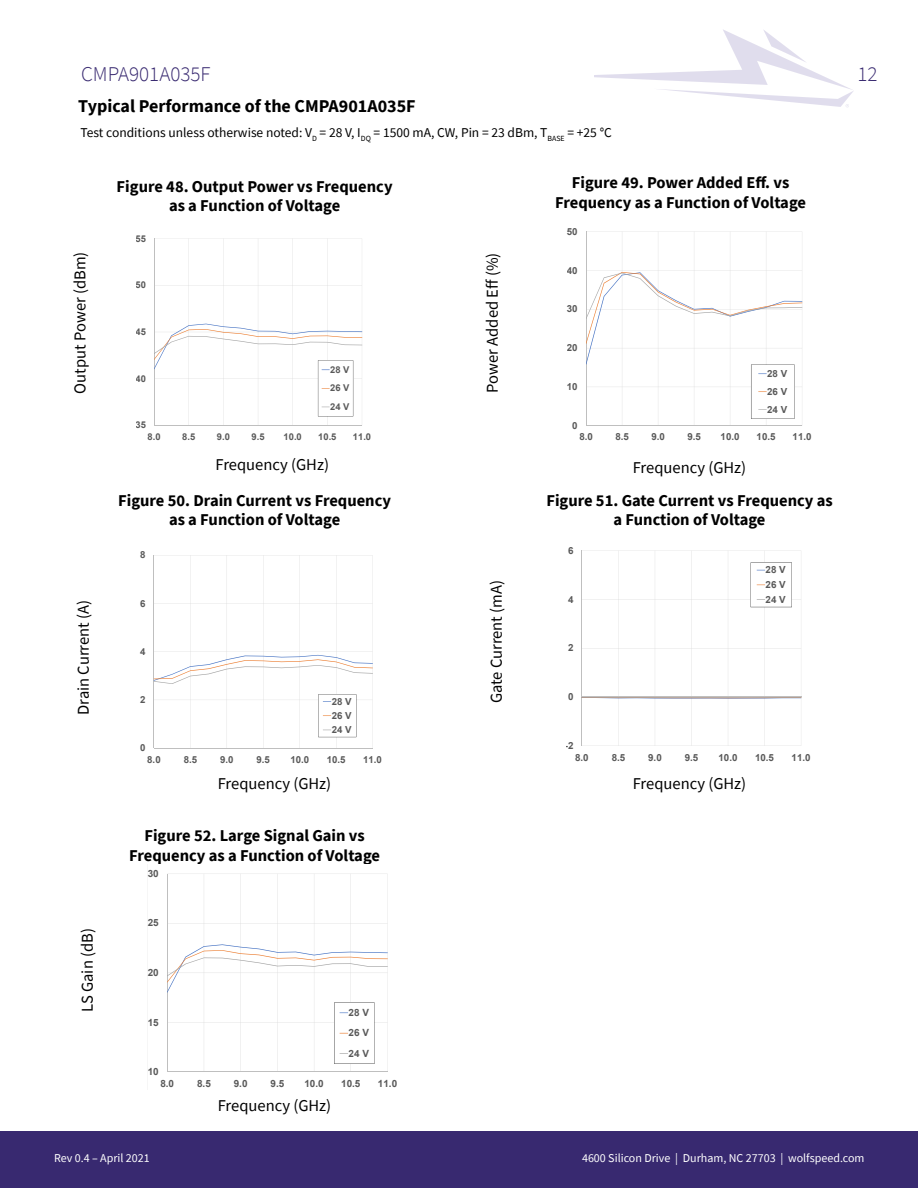
<style>
.page{position:relative;width:918px;height:1188px;background:#fff}
.page>*{position:absolute;margin:0;border:0;box-sizing:border-box;transform-origin:0 0}
.t1{font:300 21px "Source Sans Pro";color:#382970}
.Section{font:700 18px "Source Sans Pro";color:#000}
.t2{font:700 16.5px/19.8px "Source Sans Pro";color:#000;text-align:center}
.t3{font:16.5px "Source Sans Pro";color:#000}
.t4{font:13.5px "Source Sans Pro";color:#000}
.t5{font:12px "Source Sans Pro";color:#fff}
.t6{font:700 9.9px/20.4px "Arial";color:#595959;text-align:justify}
.t7{font:700 9.75px/18px "Arial";color:#595959;text-align:justify}
.t8{font:700 9.6px/14.2px "Arial";color:#595959;text-align:justify}
.t9{font:700 9.3px/18.6px "Arial";color:#595959;text-align:justify}
</style>
<div class="page">
<svg style="left:594px;top:29px;width:259px;height:78px"></svg>
<div style="left:0;top:1131px;width:918px;height:57px;background:#382970"></div>
<svg style="left:154px;top:238px;width:209px;height:188px"></svg>
<svg style="left:586px;top:231px;width:217px;height:195px"></svg>
<svg style="left:581px;top:550px;width:221px;height:196px"></svg>
<svg style="left:167px;top:873px;width:221px;height:199px"></svg>
<svg style="left:153px;top:555px;width:220px;height:194px"></svg>
<p class="t1" style="left:81px;top:61px;width:131px">CMPA901A035F</p>
<p class="t1" style="left:857px;top:61px;width:22px">12</p>
<p class="Section" style="left:78px;top:94px;width:339px">Typical Performance of the CMPA901A035F</p>
<p class="t4" style="left:80px;top:124px;width:533px">Test conditions unless otherwise noted: V<sub>D</sub> = 28 V, I<sub>DQ</sub> = 1500 mA, CW, Pin = 23 dBm, T<sub>BASE</sub> = +25 °C</p>
<p class="t2" style="left:117px;top:176px;width:277px">Figure 48. Output Power vs Frequency as a Function of Voltage</p>
<p class="t2" style="left:555px;top:172px;width:252px">Figure 49. Power Added Eff. vs<br>Frequency as a Function of Voltage</p>
<p class="t3" style="left:69px;top:394px;width:143px;rotate:-90deg">Output Power (dBm)</p>
<p class="t3" style="left:73px;top:715px;width:116px;rotate:-90deg">Drain Current (A)</p>
<p class="t3" style="left:77px;top:1012px;width:85px;rotate:-90deg">LS Gain (dB)</p>
<p class="t9" style="left:136px;top:229px;width:12px">55</p>
<p class="t9" style="left:136px;top:276px;width:12px">50</p>
<p class="t9" style="left:136px;top:323px;width:12px">45</p>
<p class="t9" style="left:136px;top:369px;width:12px">40</p>
<p class="t9" style="left:136px;top:416px;width:12px">35</p>
<p class="t9" style="left:330px;top:360px;width:21px">28 V 26 V 24 V</p>
<p class="t9" style="left:148px;top:427px;width:15px">8.0</p>
<p class="t9" style="left:182px;top:427px;width:15px">8.5</p>
<p class="t9" style="left:217px;top:427px;width:15px">9.0</p>
<p class="t9" style="left:252px;top:427px;width:15px">9.5</p>
<p class="t9" style="left:284px;top:427px;width:20px">10.0</p>
<p class="t9" style="left:318px;top:427px;width:20px">10.5</p>
<p class="t9" style="left:353px;top:427px;width:20px">11.0</p>
<p class="t3" style="left:216px;top:454px;width:115px">Frequency (GHz)</p>
<p class="t2" style="left:118px;top:490px;width:274px">Figure 50. Drain Current vs Frequency as a Function of Voltage</p>
<p class="t8" style="left:140px;top:548px;width:7px">8</p>
<p class="t8" style="left:140px;top:596px;width:7px">6</p>
<p class="t8" style="left:140px;top:644px;width:7px">4</p>
<p class="t8" style="left:140px;top:693px;width:7px">2</p>
<p class="t8" style="left:140px;top:741px;width:7px">0</p>
<p class="t8" style="left:332px;top:694px;width:21px">28 V 26 V 24 V</p>
<p class="t8" style="left:147px;top:752px;width:15px">8.0</p>
<p class="t8" style="left:184px;top:752px;width:15px">8.5</p>
<p class="t8" style="left:220px;top:752px;width:15px">9.0</p>
<p class="t8" style="left:257px;top:752px;width:15px">9.5</p>
<p class="t8" style="left:290px;top:752px;width:20px">10.0</p>
<p class="t8" style="left:327px;top:752px;width:20px">10.5</p>
<p class="t8" style="left:363px;top:752px;width:20px">11.0</p>
<p class="t3" style="left:218px;top:773px;width:115px">Frequency (GHz)</p>
<p class="t2" style="left:129px;top:825px;width:252px">Figure 52. Large Signal Gain vs<br>Frequency as a Function of Voltage</p>
<p class="t6" style="left:148px;top:863px;width:13px">30</p>
<p class="t6" style="left:148px;top:913px;width:13px">25</p>
<p class="t6" style="left:148px;top:962px;width:13px">20</p>
<p class="t6" style="left:148px;top:1012px;width:13px">15</p>
<p class="t6" style="left:148px;top:1061px;width:13px">10</p>
<p class="t6" style="left:349px;top:1002px;width:22px">28 V 26 V 24 V</p>
<p class="t6" style="left:160px;top:1073px;width:15px">8.0</p>
<p class="t6" style="left:197px;top:1073px;width:15px">8.5</p>
<p class="t6" style="left:234px;top:1073px;width:15px">9.0</p>
<p class="t6" style="left:271px;top:1073px;width:15px">9.5</p>
<p class="t6" style="left:304px;top:1073px;width:21px">10.0</p>
<p class="t6" style="left:341px;top:1073px;width:21px">10.5</p>
<p class="t6" style="left:378px;top:1073px;width:21px">11.0</p>
<p class="t3" style="left:218px;top:1095px;width:115px">Frequency (GHz)</p>
<p class="t3" style="left:482px;top:393px;width:141px;rotate:-90deg">Power Added Eff (%)</p>
<p class="t3" style="left:486px;top:703px;width:125px;rotate:-90deg">Gate Current (mA)</p>
<p class="t7" style="left:567px;top:222px;width:12px">50</p>
<p class="t7" style="left:567px;top:261px;width:12px">40</p>
<p class="t7" style="left:567px;top:300px;width:12px">30</p>
<p class="t7" style="left:567px;top:339px;width:12px">20</p>
<p class="t7" style="left:567px;top:378px;width:12px">10</p>
<p class="t7" style="left:572px;top:417px;width:7px">0</p>
<p class="t7" style="left:767px;top:365px;width:22px">28 V 26 V 24 V</p>
<p class="t7" style="left:579px;top:428px;width:15px">8.0</p>
<p class="t7" style="left:615px;top:428px;width:15px">8.5</p>
<p class="t7" style="left:651px;top:428px;width:15px">9.0</p>
<p class="t7" style="left:687px;top:428px;width:15px">9.5</p>
<p class="t7" style="left:721px;top:428px;width:20px">10.0</p>
<p class="t7" style="left:757px;top:428px;width:20px">10.5</p>
<p class="t7" style="left:793px;top:428px;width:20px">11.0</p>
<p class="t3" style="left:633px;top:457px;width:115px">Frequency (GHz)</p>
<p class="t2" style="left:546px;top:490px;width:288px">Figure 51. Gate Current vs Frequency as a Function of Voltage</p>
<p class="t7" style="left:568px;top:541px;width:7px">6</p>
<p class="t7" style="left:568px;top:590px;width:7px">4</p>
<p class="t7" style="left:568px;top:639px;width:7px">2</p>
<p class="t7" style="left:568px;top:688px;width:7px">0</p>
<p class="t7" style="left:565px;top:737px;width:10px">-2</p>
<p class="t7" style="left:766px;top:563px;width:22px;line-height:14.7px">28 V 26 V 24 V</p>
<p class="t7" style="left:575px;top:748px;width:15px">8.0</p>
<p class="t7" style="left:612px;top:748px;width:15px">8.5</p>
<p class="t7" style="left:648px;top:748px;width:15px">9.0</p>
<p class="t7" style="left:685px;top:748px;width:15px">9.5</p>
<p class="t7" style="left:719px;top:748px;width:21px">10.0</p>
<p class="t7" style="left:755px;top:748px;width:21px">10.5</p>
<p class="t7" style="left:792px;top:748px;width:21px">11.0</p>
<p class="t3" style="left:633px;top:773px;width:115px">Frequency (GHz)</p>
<p class="t5" style="left:54px;top:1150px;width:97px">Rev 0.4 – April 2021</p>
<p class="t5" style="left:582px;top:1150px;width:284px">4600 Silicon Drive | Durham, NC 27703 | wolfspeed.com</p>
</div>
